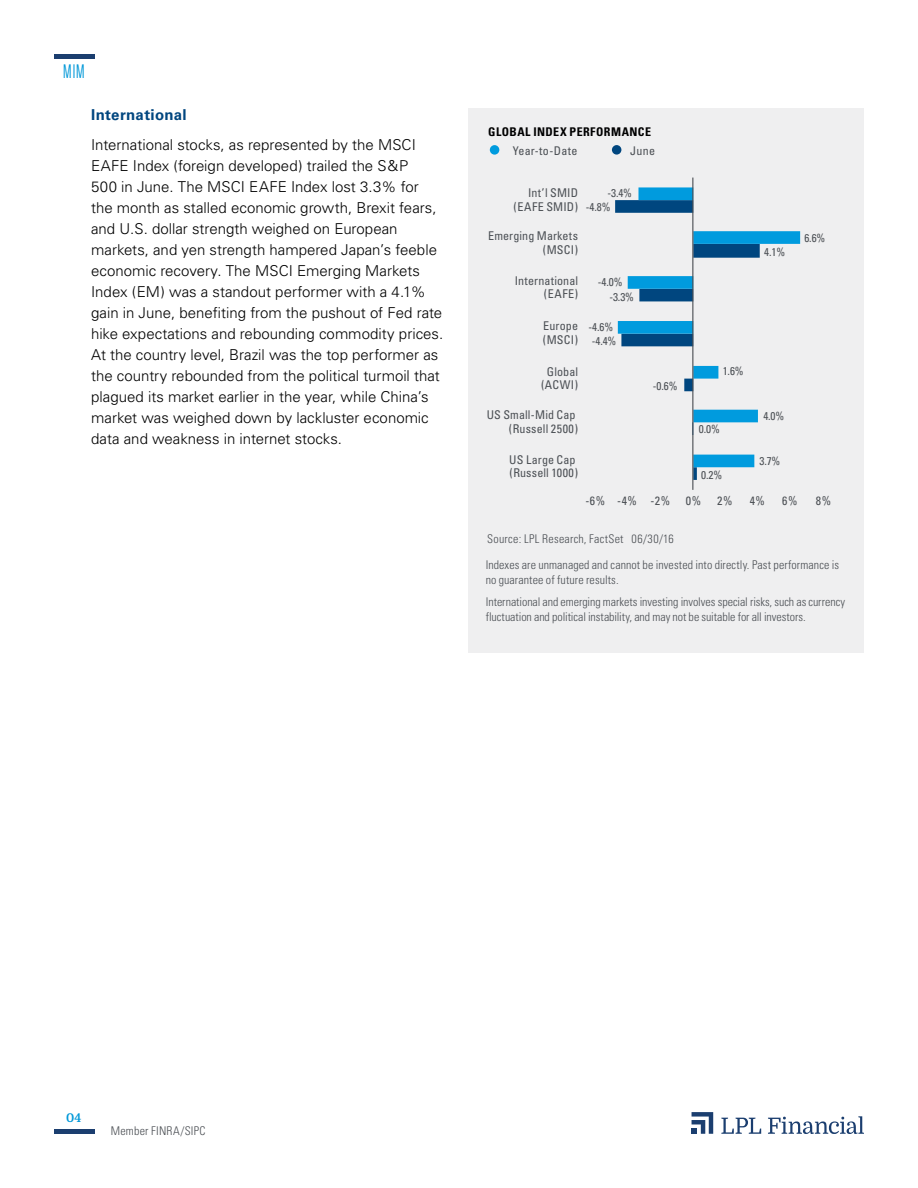
<style>
.page{position:relative;width:918px;height:1188px;background:#fff}
.page>*{position:absolute;margin:0;border:0;box-sizing:border-box;transform-origin:0 0}
.t1{font:19.5px "Tungsten Narrow";color:#0098d8}
.t2{font:300 15px/21px "Univers";color:#000}
.t3{font:700 15px "Univers";letter-spacing:.02em;color:#00467f}
.t4{font:300 condensed 12px/15px "Univers";color:#4b4f54}
.t5{font:condensed 12px/13.5px "Univers";letter-spacing:.015em;color:#4c5055;text-align:right}
.t6{font:condensed 12px "Univers";letter-spacing:.02em;color:#4b4f54}
.t7{font:300 condensed 12px "Univers";letter-spacing:.02em;color:#4b4f54}
.t8{font:700 condensed 12px "Univers";letter-spacing:.04em;color:#000}
.t9{font:700 12px "Domine";color:#0098d8}
.t10{font:condensed 11.25px "Univers";color:#4b4f54}
</style>
<div class="page">
<hr style="left:54px;top:1130px;width:40px;height:4px;background:#1b3e6f">
<hr style="left:54px;top:54px;width:40px;height:4px;background:#1b3e6f">
<svg style="left:692px;top:1112px;width:21px;height:22px"></svg>
<svg style="left:721px;top:1118px;width:40px;height:16px"></svg>
<svg style="left:768px;top:1116px;width:96px;height:18px"></svg>
<div style="left:469px;top:108px;width:395px;height:544px;background:#efeff0"></div>
<svg style="left:618px;top:187px;width:182px;height:280px"></svg>
<hr style="left:692px;top:178px;width:1px;height:312px;background:#4b4f54">
<div style="left:490px;top:145px;width:9px;height:10px;background:#009bde;border-radius:50%"></div>
<div style="left:612px;top:145px;width:9px;height:10px;background:#00467f;border-radius:50%"></div>
<h1 class="t1" style="left:63px;top:62px;width:23px">MIM</h1>
<p class="t3" style="left:91px;top:106px;width:97px">International</p>
<p class="t2" style="left:91px;top:134px;width:354px">International stocks, as represented by the MSCI EAFE Index (foreign developed) trailed the S&amp;P<br>500 in June. The MSCI EAFE Index lost 3.3% for the month as stalled economic growth, Brexit fears, and U.S. dollar strength weighed on European markets, and yen strength hampered Japan’s feeble economic recovery. The MSCI Emerging Markets Index (EM) was a standout performer with a 4.1% gain in June, benefiting from the pushout of Fed rate hike expectations and rebounding commodity prices.<br>At the country level, Brazil was the top performer as the country rebounded from the political turmoil that plagued its market earlier in the year, while China’s market was weighed down by lackluster economic data and weakness in internet stocks.</p>
<p class="t8" style="left:488px;top:124px;width:164px">GLOBAL INDEX PERFORMANCE</p>
<p class="t6" style="left:513px;top:143px;width:66px">Year-to-Date</p>
<p class="t6" style="left:630px;top:143px;width:26px">June</p>
<p class="t5" style="left:514px;top:186px;width:66px">Int’l SMID (EAFE SMID)</p>
<p class="t10" style="left:607px;top:186px;width:26px">-3.4%</p>
<p class="t10" style="left:586px;top:200px;width:26px">-4.8%</p>
<p class="t5" style="left:488px;top:229px;width:92px">Emerging Markets (MSCI)</p>
<p class="t10" style="left:764px;top:245px;width:22px">4.1%</p>
<p class="t10" style="left:804px;top:231px;width:22px">6.6%</p>
<p class="t5" style="left:515px;top:274px;width:65px">International (EAFE)</p>
<p class="t10" style="left:598px;top:275px;width:26px">-4.0%</p>
<p class="t10" style="left:609px;top:289px;width:26px">-3.3%</p>
<p class="t5" style="left:543px;top:319px;width:37px;text-align:left">Europe (MSCI)</p>
<p class="t5" style="left:541px;top:365px;width:38px;text-align:center">Global (ACWI)</p>
<p class="t10" style="left:589px;top:320px;width:26px">-4.6%</p>
<p class="t10" style="left:592px;top:334px;width:26px">-4.4%</p>
<p class="t10" style="left:653px;top:379px;width:26px">-0.6%</p>
<p class="t10" style="left:723px;top:364px;width:22px">1.6%</p>
<p class="t5" style="left:487px;top:408px;width:93px">US Small-Mid Cap (Russell 2500)</p>
<p class="t5" style="left:509px;top:452px;width:70px;text-align:left">US Large Cap (Russell 1000)</p>
<p class="t10" style="left:699px;top:422px;width:22px">0.0%</p>
<p class="t10" style="left:701px;top:468px;width:22px">0.2%</p>
<p class="t10" style="left:763px;top:409px;width:22px">4.0%</p>
<p class="t10" style="left:759px;top:454px;width:22px">3.7%</p>
<p class="t6" style="left:585px;top:494px;width:86px">-6% -4% -2%</p>
<p class="t6" style="left:686px;top:494px;width:17px">0%</p>
<p class="t6" style="left:717px;top:494px;width:17px">2%</p>
<p class="t6" style="left:750px;top:494px;width:17px">4%</p>
<p class="t6" style="left:782px;top:494px;width:17px">6%</p>
<p class="t6" style="left:816px;top:494px;width:17px">8%</p>
<p class="t7" style="left:487px;top:532px;width:188px">Source: LPL Research, FactSet 06/30/16</p>
<p class="t4" style="left:486px;top:558px;width:355px">Indexes are unmanaged and cannot be invested into directly. Past performance is no guarantee of future results.</p>
<p class="t4" style="left:486px;top:594px;width:361px">International and emerging markets investing involves special risks, such as currency fluctuation and political instability, and may not be suitable for all investors.</p>
<p class="t9" style="left:66px;top:1112px;width:17px">04</p>
<p class="t4" style="left:111px;top:1123px;width:96px">Member FINRA/SIPC</p>
</div>
